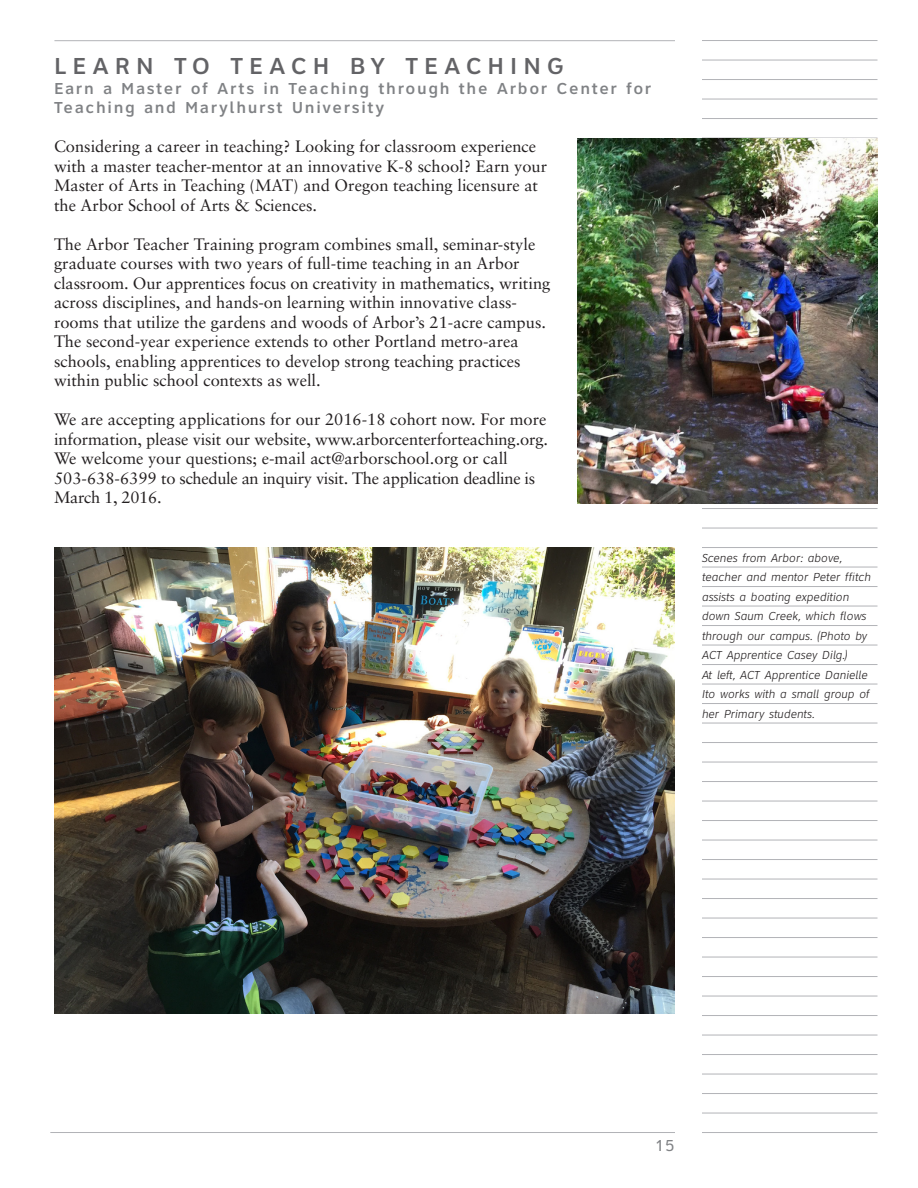
<style>
.page{position:relative;width:918px;height:1188px;background:#fff}
.page>*{position:absolute;margin:0;border:0;box-sizing:border-box;transform-origin:0 0}
.heads{font:500 24px "Clearview One";letter-spacing:.25em;color:#636366}
.text{font:16.5px/19.5px "Sabon";color:#231f20}
.sub_head_lowercase{font:500 16.5px/19.5px "Clearview One";letter-spacing:.1em;color:#808285}
.t1{font:16.5px "Clearview One";color:#808285}
.credits_captions{font:italic 300 12px/19.5px "Clearview One";color:#231f20}
</style>
<div class="page">
<hr style="left:702px;top:40px;width:176px;height:1px;background:#b2b3b7">
<hr style="left:702px;top:60px;width:176px;height:1px;background:#b2b3b7">
<hr style="left:702px;top:79px;width:176px;height:1px;background:#b2b3b7">
<hr style="left:702px;top:99px;width:176px;height:1px;background:#b2b3b7">
<hr style="left:702px;top:118px;width:176px;height:1px;background:#b2b3b7">
<hr style="left:702px;top:508px;width:176px;height:1px;background:#b2b3b7">
<hr style="left:702px;top:528px;width:176px;height:1px;background:#b2b3b7">
<hr style="left:702px;top:547px;width:176px;height:1px;background:#b2b3b7">
<hr style="left:702px;top:567px;width:176px;height:1px;background:#b2b3b7">
<hr style="left:702px;top:586px;width:176px;height:1px;background:#b2b3b7">
<hr style="left:702px;top:606px;width:176px;height:1px;background:#b2b3b7">
<hr style="left:702px;top:625px;width:176px;height:1px;background:#b2b3b7">
<hr style="left:702px;top:645px;width:176px;height:1px;background:#b2b3b7">
<hr style="left:702px;top:664px;width:176px;height:1px;background:#b2b3b7">
<hr style="left:702px;top:684px;width:176px;height:1px;background:#b2b3b7">
<hr style="left:702px;top:703px;width:176px;height:1px;background:#b2b3b7">
<hr style="left:702px;top:723px;width:176px;height:1px;background:#b2b3b7">
<hr style="left:702px;top:742px;width:176px;height:1px;background:#b2b3b7">
<hr style="left:702px;top:762px;width:176px;height:1px;background:#b2b3b7">
<hr style="left:702px;top:781px;width:176px;height:1px;background:#b2b3b7">
<hr style="left:702px;top:801px;width:176px;height:1px;background:#b2b3b7">
<hr style="left:702px;top:820px;width:176px;height:1px;background:#b2b3b7">
<hr style="left:702px;top:840px;width:176px;height:1px;background:#b2b3b7">
<hr style="left:702px;top:859px;width:176px;height:1px;background:#b2b3b7">
<hr style="left:702px;top:879px;width:176px;height:1px;background:#b2b3b7">
<hr style="left:702px;top:898px;width:176px;height:1px;background:#b2b3b7">
<hr style="left:702px;top:918px;width:176px;height:1px;background:#b2b3b7">
<hr style="left:702px;top:937px;width:176px;height:1px;background:#b2b3b7">
<hr style="left:702px;top:957px;width:176px;height:1px;background:#b2b3b7">
<hr style="left:702px;top:976px;width:176px;height:1px;background:#b2b3b7">
<hr style="left:702px;top:996px;width:176px;height:1px;background:#b2b3b7">
<hr style="left:702px;top:1015px;width:176px;height:1px;background:#b2b3b7">
<hr style="left:702px;top:1035px;width:176px;height:1px;background:#b2b3b7">
<hr style="left:702px;top:1054px;width:176px;height:1px;background:#b2b3b7">
<hr style="left:702px;top:1074px;width:176px;height:1px;background:#b2b3b7">
<hr style="left:702px;top:1093px;width:176px;height:1px;background:#b2b3b7">
<hr style="left:702px;top:1113px;width:176px;height:1px;background:#b2b3b7">
<hr style="left:702px;top:1132px;width:176px;height:1px;background:#b2b3b7">
<hr style="left:50px;top:1132px;width:625px;height:1px;background:#b2b3b7">
<hr style="left:54px;top:40px;width:621px;height:1px;background:#b2b3b7">
<img style="left:54px;top:547px;width:621px;height:466px">
<img style="left:578px;top:138px;width:300px;height:365px">
<p class="heads" style="left:54px;top:52px;width:512px">LEARN TO TEACH BY TEACHING</p>
<p class="sub_head_lowercase" style="left:54px;top:78px;width:599px">Earn a Master of Arts in Teaching through the Arbor Center for<br>Teaching and Marylhurst University</p>
<p class="text" style="left:54px;top:137px;width:495px">Considering a career in teaching? Looking for classroom experience with a master teacher-mentor at an innovative K-8 school? Earn your Master of Arts in Teaching (MAT) and Oregon teaching licensure at the Arbor School of Arts &amp; Sciences.</p>
<p class="text" style="left:54px;top:234px;width:498px">The Arbor Teacher Training program combines small, seminar-style graduate courses with two years of full-time teaching in an Arbor classroom. Our apprentices focus on creativity in mathematics, writing across disciplines, and hands-on learning within innovative class&shy;rooms that utilize the gardens and woods of Arbor’s 21-acre campus.<br>The second-year experience extends to other Portland metro-area schools, enabling apprentices to develop strong teaching practices within public school contexts as well.</p>
<p class="text" style="left:54px;top:410px;width:496px">We are accepting applications for our 2016-18 cohort now. For more information, please visit our website, www.arborcenterforteaching.org.<br>We welcome your questions; e-mail act@arborschool.org or call 503-638-6399 to schedule an inquiry visit. The application deadline is March 1, 2016.</p>
<p class="credits_captions" style="left:702px;top:548px;width:171px">Scenes from Arbor: above, teacher and mentor Peter ffitch assists a boating expedition down Saum Creek, which flows through our campus. (Photo by<br>ACT Apprentice Casey Dilg.)<br>At left, ACT Apprentice Danielle<br>Ito works with a small group of her Primary students.</p>
<p class="t1" style="left:655px;top:1135px;width:22px">15</p>
</div>
